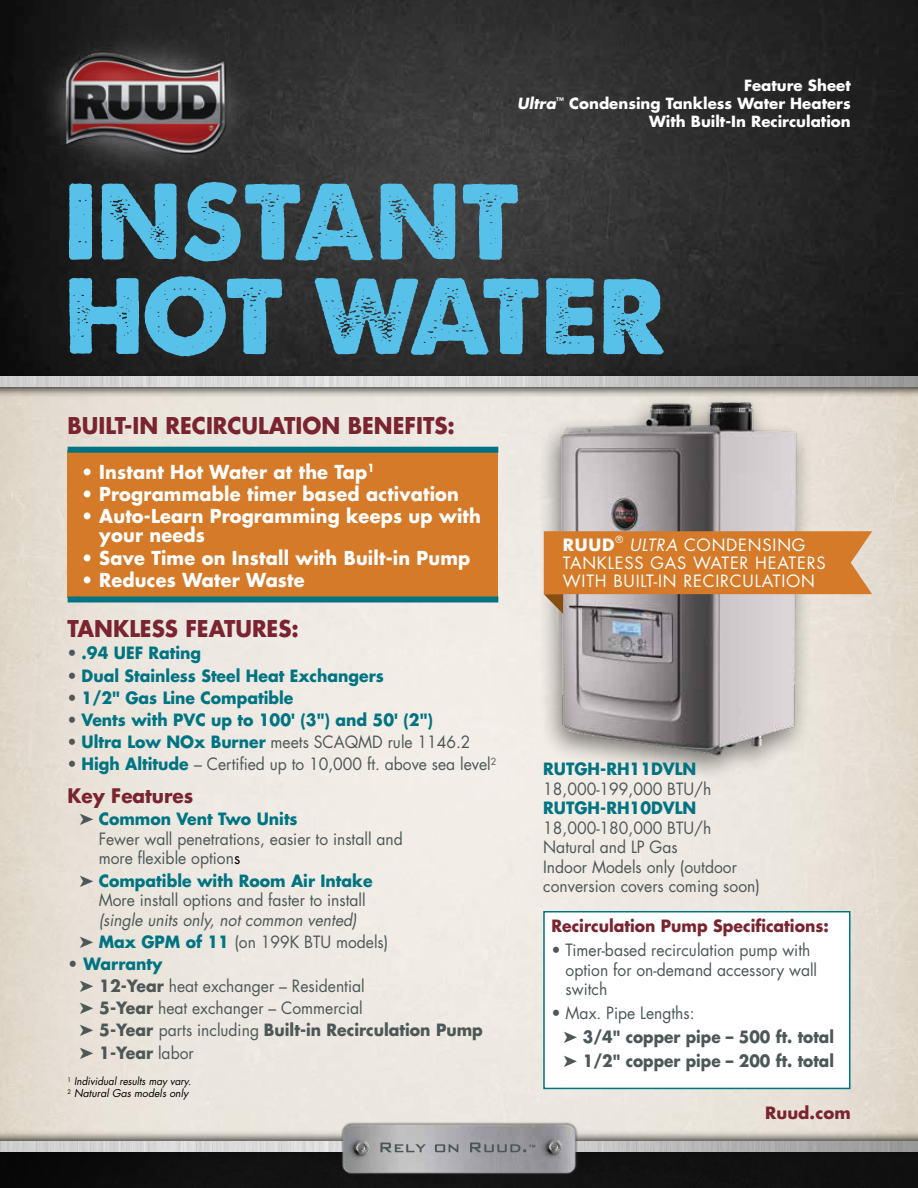
<style>
.page{position:relative;width:918px;height:1188px;background:#fff}
.page>*{position:absolute;margin:0;border:0;box-sizing:border-box;transform-origin:0 0}
.t1{font:102px/94.5px "A Loveof Thunder";color:#58c1e9}
.t2{font:700 22.5px "Futura";color:#79242f;scale:.95 1}
.t3{font:700 19.5px "Futura";color:#79242f;scale:.95 1}
.t4{font:700 18.75px/19.5px "Futura";letter-spacing:.01em;color:#fff;scale:.95 1}
.t5{font:16.5px/19.5px "Futura";color:#4d5758;scale:.95 1}
.t6{font:700 16.5px "Futura";color:#007482;scale:.95 1}
.t7{font:700 16.5px/23.9px "Futura";color:#4d5758;scale:.93 1}
.t8{font:16.5px/18px "Futura";letter-spacing:.05em;color:#fff}
.t9{font:italic 16.5px/22.2px "Futura";color:#4d5758;scale:.95 1}
.t10{font:700 16.5px "Futura";color:#79242f;scale:.95 1}
.t11{font:700 16.5px "Futura";color:#79242f}
.t12{font:700 16.5px "Futura";color:#fff}
.t13{font:700 15px/18px "Futura";color:#fff;text-align:right}
.t14{font:italic 10.5px/12px "Futura";color:#000;scale:.95 1}
.t15{font:9.6px "Futura";color:#fff}
.s1{font-style:italic}
.s2{font-weight:400;color:#4d5758}
.s3{font-weight:700;color:#007482}
.s4{color:#000}
.s5{font-weight:700;font-style:normal;color:#007482}
.s6{font-style:normal}
.s7{font-weight:700}
.s8{font-weight:400}
</style>
<div class="page">
<img style="left:0;top:0;width:918px;height:1131px">
<div style="left:0;top:372px;width:918px;height:26px;background:#000;opacity:.75"></div>
<img style="left:0;top:376px;width:918px;height:10px">
<img style="left:27px;top:12px;width:271px;height:178px">
<img style="left:0;top:1157px;width:918px;height:31px">
<div style="left:0;top:1131px;width:918px;height:26px;background:#000;opacity:.75"></div>
<img style="left:0;top:1141px;width:918px;height:10px">
<img style="left:339px;top:1119px;width:243px;height:59px">
<img style="left:343px;top:1134px;width:36px;height:28px">
<img style="left:536px;top:1133px;width:35px;height:29px">
<svg style="left:380px;top:1143px;width:46px;height:9px"></svg>
<svg style="left:435px;top:1144px;width:23px;height:8px"></svg>
<svg style="left:470px;top:1143px;width:65px;height:9px"></svg>
<div style="left:535px;top:391px;width:279px;height:393px;background:#000;opacity:.5"></div>
<img style="left:556px;top:396px;width:244px;height:366px">
<svg style="left:544px;top:531px;width:328px;height:83px;background:#cd884b"></svg>
<div style="left:544px;top:912px;width:306px;height:176px;background:#fff"></div>
<div style="left:543px;top:911px;width:307px;height:178px;border:2px solid #007581"></div>
<div style="left:68px;top:450px;width:430px;height:148px;background:#d57a28"></div>
<div style="left:68px;top:447px;width:430px;height:6px;background:#007482"></div>
<div style="left:68px;top:597px;width:430px;height:6px;background:#007482"></div>
<p class="t13" style="left:517px;top:76px;width:335px">Feature Sheet<br><span class="s1">Ultra</span><sup>™</sup> Condensing Tankless Water Heaters<br>With Built-In Recirculation</p>
<h1 class="t1" style="left:64px;top:175px;width:604px">INSTANT<br>HOT WATER</h1>
<h2 class="t2" style="left:68px;top:410px;width:409px">BUILT-IN RECIRCULATION BENEFITS:</h2>
<p class="t4" style="left:81px;top:461px;width:311px">• Instant Hot Water at the Tap<sup>1</sup></p>
<p class="t4" style="left:81px;top:483px;width:399px">• Programmable timer based activation</p>
<p class="t4" style="left:99px;top:506px;width:403px;text-indent:-18px">• Auto-Learn Programming keeps up with your needs</p>
<p class="t4" style="left:81px;top:547px;width:411px">• Save Time on Install with Built-in Pump</p>
<p class="t4" style="left:81px;top:570px;width:237px">• Reduces Water Waste</p>
<h2 class="t2" style="left:68px;top:613px;width:245px">TANKLESS FEATURES:</h2>
<p class="t6" style="left:68px;top:642px;width:142px"><span class="s2">•</span> .94 UEF Rating</p>
<p class="t6" style="left:68px;top:664px;width:334px"><span class="s2">•</span> Dual Stainless Steel Heat Exchangers</p>
<p class="t6" style="left:68px;top:686px;width:239px"><span class="s2">•</span> 1/2" Gas Line Compatible</p>
<p class="t6" style="left:68px;top:708px;width:386px"><span class="s2">•</span> Vents with PVC up to 100' (3") and 50' (2")</p>
<p class="t5" style="left:68px;top:732px;width:426px">• <span class="s3">Ultra Low NOx Burner</span> meets SCAQMD rule 1146.2</p>
<p class="t5" style="left:68px;top:754px;width:453px">• <span class="s3">High Altitude</span> – Certified up to 10,000 ft. above sea level<sup>2</sup></p>
<p class="t3" style="left:68px;top:782px;width:134px">Key Features</p>
<p class="t5" style="left:99px;top:809px;width:322px;text-indent:-19px">➤ <span class="s3">Common Vent Two Units<br></span>Fewer wall penetrations, easier to install and more flexible option<span class="s4">s</span></p>
<p class="t5" style="left:99px;top:870px;width:290px;text-indent:-19px">➤ <span class="s3">Compatible with Room Air Intake<br></span>More install options and faster to install</p>
<p class="t9" style="left:79px;top:908px;width:327px;text-indent:19px">(single units only, not common vented)<br>➤ <span class="s5">Max GPM of 11</span> <span class="s6">(on 199K BTU models)</span></p>
<p class="t5" style="left:79px;top:953px;width:426px;line-height:22.2px;text-indent:-12px"><span class="s7">•</span> <span class="s3">Warranty<br></span>➤ <span class="s7">12-Year</span> heat exchanger – Residential<br>➤ <span class="s7">5-Year</span> heat exchanger – Commercial<br>➤ <span class="s7">5-Year</span> parts including <span class="s7">Built-in Recirculation Pump </span>➤ <span class="s7">1-Year</span> labor</p>
<p class="t14" style="left:68px;top:1075px;width:132px"><sup>1</sup> Individual results may vary.<br><sup>2</sup> Natural Gas models only</p>
<p class="t12" style="left:563px;top:534px;width:53px">RUUD</p>
<p class="t15" style="left:615px;top:533px;width:9px">®</p>
<p class="t8" style="left:563px;top:536px;width:265px;text-indent:67px"><span class="s1">ULTRA</span> CONDENSING<br>TANKLESS GAS WATER HEATERS<br>WITH BUILT-IN RECIRCULATION</p>
<p class="t6" style="left:543px;top:758px;width:163px">RUTGH-RH11DVLN</p>
<p class="t5" style="left:543px;top:779px;width:179px">18,000-199,000 BTU/h</p>
<p class="t6" style="left:543px;top:797px;width:163px">RUTGH-RH10DVLN</p>
<p class="t5" style="left:543px;top:818px;width:230px">18,000-180,000 BTU/h<br>Natural and LP Gas<br>Indoor Models only (outdoor conversion covers coming soon)</p>
<p class="t10" style="left:551px;top:915px;width:293px">Recirculation Pump Specifications:</p>
<p class="t5" style="left:566px;top:940px;width:266px;text-indent:-14px">• Timer-based recirculation pump with option for on-demand accessory wall switch</p>
<p class="t7" style="left:563px;top:1001px;width:292px;text-indent:-12px"><span class="s8">• Max. Pipe Lengths:<br></span>➤ 3/4" copper pipe – 500 ft. total ➤ 1/2" copper pipe – 200 ft. total</p>
<p class="t11" style="left:765px;top:1102px;width:87px">Ruud.com</p>
</div>
